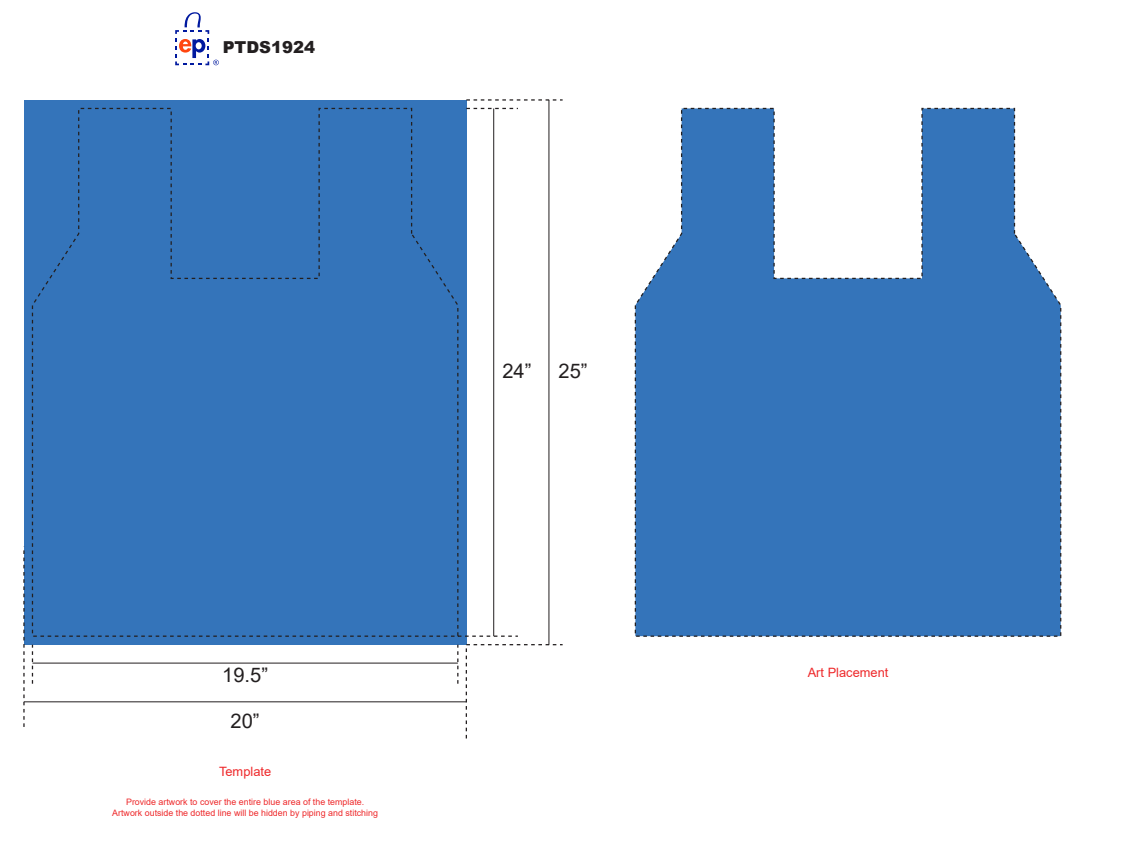
<style>
.page{position:relative;width:1133px;height:844px;background:#fff}
.page>*{position:absolute;margin:0;border:0;box-sizing:border-box;transform-origin:0 0}
.t1{font:20.13px "Arial";color:#231f20}
.t2{font:900 16.44px "Arial";color:#231f20}
.t3{font:12.84px "Arial";color:#ee292b}
.t4{font:8.88px/10.7px "Arial";color:#ee292b;text-align:center}
</style>
<div class="page">
<div style="left:24px;top:100px;width:442px;height:544px;background:#3474ba"></div>
<svg style="left:466px;top:108px;width:52px;height:1px"></svg>
<svg style="left:459px;top:635px;width:59px;height:1px"></svg>
<svg style="left:466px;top:99px;width:96px;height:2px"></svg>
<svg style="left:32px;top:644px;width:1px;height:39px"></svg>
<svg style="left:466px;top:643px;width:96px;height:95px"></svg>
<svg style="left:23px;top:546px;width:2px;height:180px"></svg>
<svg style="left:457px;top:644px;width:1px;height:39px"></svg>
<hr style="left:493px;top:108px;width:1px;height:528px;background:#231f20">
<hr style="left:548px;top:100px;width:1px;height:544px;background:#231f20">
<hr style="left:32px;top:662px;width:426px;height:1px;background:#231f20">
<hr style="left:24px;top:701px;width:442px;height:1px;background:#231f20">
<svg style="left:31px;top:107px;width:428px;height:530px"></svg>
<svg style="left:634px;top:107px;width:428px;height:530px"></svg>
<svg style="left:175px;top:12px;width:44px;height:53px"></svg>
<h2 class="t2" style="left:223px;top:35px;width:94px">PTDS1924</h2>
<h1 class="t1" style="left:222px;top:660px;width:47px">19.5”</h1>
<h1 class="t1" style="left:231px;top:707px;width:31px">20”</h1>
<h3 class="t3" style="left:219px;top:762px;width:54px">Template</h3>
<p class="t4" style="left:112px;top:796px;width:267px">Provide artwork to cover the entire blue area of the template.<br>Artwork outside the dotted line will be hidden by piping and stitching</p>
<h1 class="t1" style="left:502px;top:356px;width:31px">24”</h1>
<h1 class="t1" style="left:558px;top:356px;width:31px">25”</h1>
<h3 class="t3" style="left:807px;top:663px;width:82px">Art Placement</h3>
</div>
